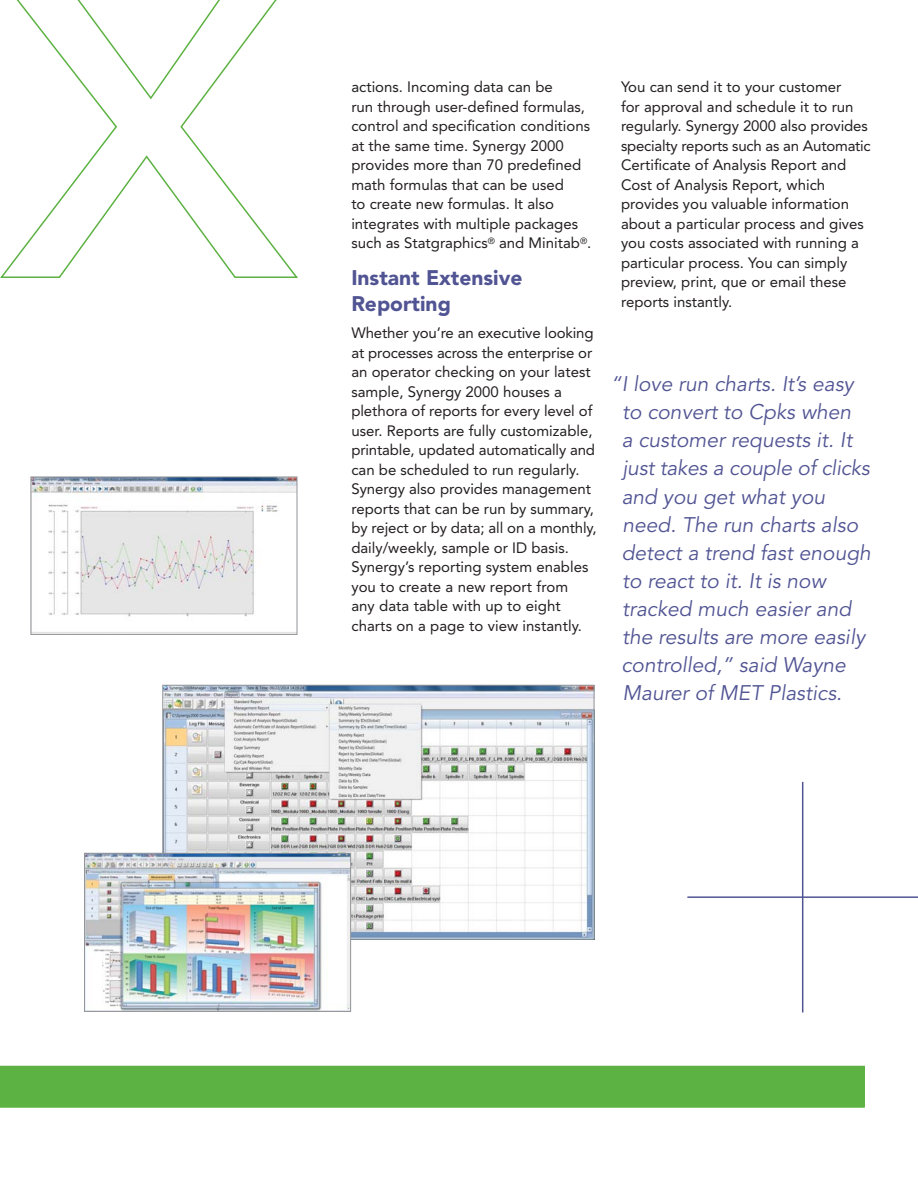
<style>
.page{position:relative;width:918px;height:1188px;background:#fff}
.page>*{position:absolute;margin:0;border:0;box-sizing:border-box;transform-origin:0 0}
.t1{font:italic 21px/28.2px "Avenir";color:#515493}
.t2{font:900 21px/25.5px "Avenir";color:#515493}
.t3{font:15px/19.5px "Avenir";color:#231f20}
</style>
<div class="page">
<svg style="left:0;top:0;width:298px;height:278px"></svg>
<div style="left:0;top:1066px;width:865px;height:42px;background:#5cb242"></div>
<hr style="left:802px;top:782px;width:1px;height:230px;background:#515493">
<hr style="left:687px;top:896px;width:231px;height:2px;background:#515493">
<img style="left:33px;top:479px;width:262px;height:154px">
<div style="left:31px;top:477px;width:266px;height:158px;border:1px solid #939598"></div>
<img style="left:164px;top:687px;width:428px;height:251px">
<img style="left:86px;top:855px;width:263px;height:155px">
<div style="left:84px;top:853px;width:267px;height:159px;border:1px solid #939598"></div>
<p class="t3" style="left:351px;top:79px;width:242px">actions. Incoming data can be<br>run through user-defined formulas, control and specification conditions at the same time. Synergy 2000 provides more than 70 predefined math formulas that can be used<br>to create new formulas. It also integrates with multiple packages such as Statgraphics<sup>®</sup> and Minitab<sup>®</sup>.</p>
<p class="t2" style="left:351px;top:267px;width:173px">Instant Extensive<br>Reporting</p>
<p class="t3" style="left:351px;top:325px;width:247px">Whether you’re an executive looking at processes across the enterprise or an operator checking on your latest sample, Synergy 2000 houses a plethora of reports for every level of user. Reports are fully customizable, printable, updated automatically and can be scheduled to run regularly.<br>Synergy also provides management reports that can be run by summary, by reject or by data; all on a monthly, daily/weekly, sample or ID basis.<br>Synergy’s reporting system enables you to create a new report from<br>any data table with up to eight charts on a page to view instantly.</p>
<p class="t3" style="left:621px;top:79px;width:251px">You can send it to your customer<br>for approval and schedule it to run regularly. Synergy 2000 also provides specialty reports such as an Automatic Certificate of Analysis Report and Cost of Analysis Report, which provides you valuable information about a particular process and gives you costs associated with running a particular process. You can simply preview, print, que or email these reports instantly.</p>
<p class="t1" style="left:622px;top:372px;width:251px;text-indent:-11px">“I love run charts. It’s easy to convert to Cpks when<br>a customer requests it. It just takes a couple of clicks and you get what you need. The run charts also detect a trend fast enough to react to it. It is now tracked much easier and the results are more easily controlled,” said Wayne<br>Maurer of MET Plastics.</p>
</div>
